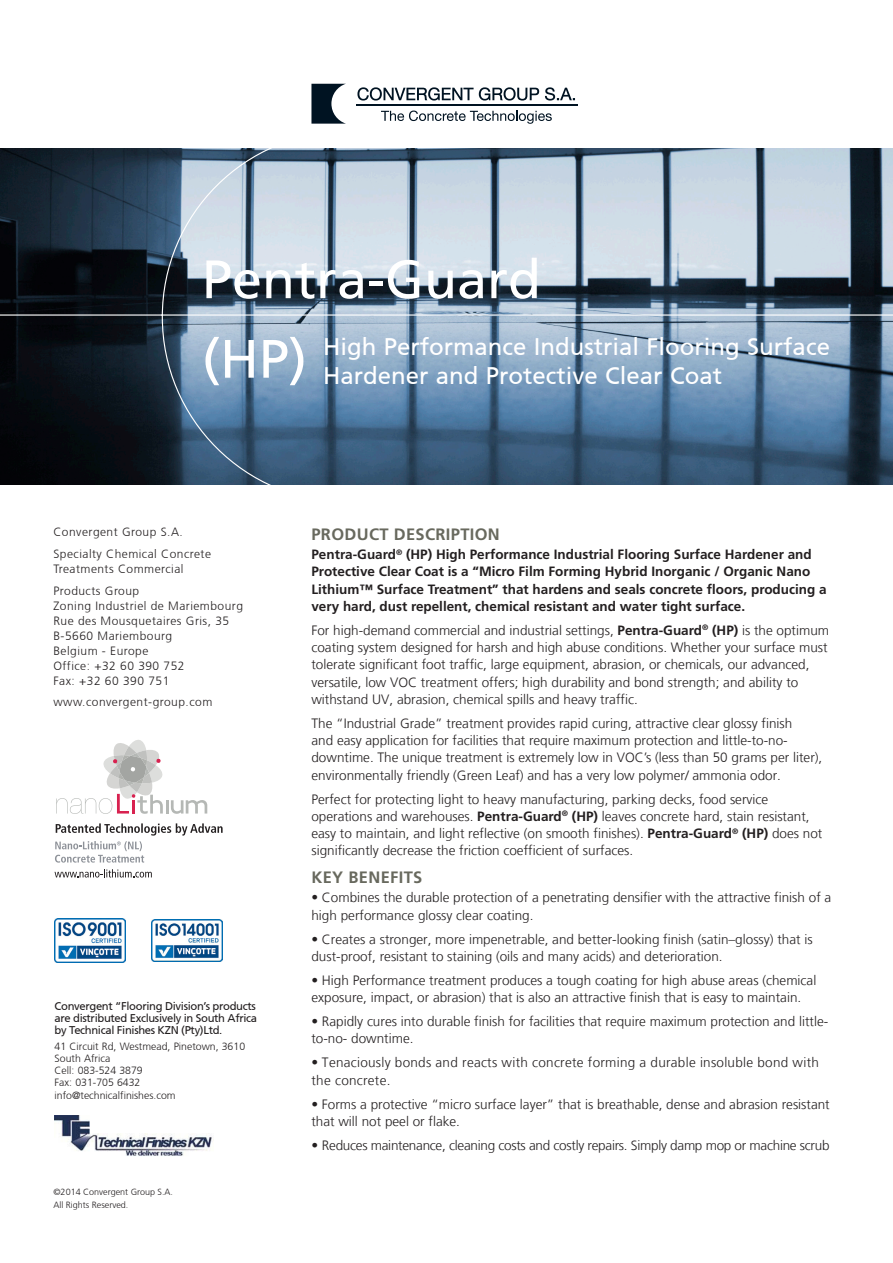
<style>
.page{position:relative;width:893px;height:1263px;background:#fff}
.page>*{position:absolute;margin:0;border:0;box-sizing:border-box;transform-origin:0 0}
.t1{font:54px/79.5px "Frutiger CE";color:#fff}
.t2{font:24px/28.5px "Frutiger CE";color:#fff}
.t3{font:700 16.5px "Frutiger LT Std";letter-spacing:.02em;color:#68695e}
.t4{font:300 13.5px/17.2px "Frutiger LT";color:#231f20}
.t5{font:700 13.5px/17.2px "Frutiger LT Std";color:#231f20}
.t6{font:300 13.5px/17.2px "Frutiger LT";letter-spacing:.02em;color:#231f20}
.t7{font:300 13.5px "Frutiger LT";letter-spacing:-.02em;color:#231f20}
.t8{font:300 12px/15px "Frutiger CE";letter-spacing:.04em;color:#231f20}
.t9{font:11.25px/12px "Frutiger CE";letter-spacing:-.03em;color:#231f20;text-align:justify}
.t10{font:300 10.5px/12.1px "Frutiger CE";color:#231f20}
.t11{font:300 9px/13.5px "Frutiger CE";color:#231f20}
.s1{font-family:"Frutiger LT Std";font-weight:700}
</style>
<div class="page">
<svg style="left:0;top:148px;width:893px;height:337px;background:#667b8f"></svg>
<svg style="left:56px;top:740px;width:151px;height:74px"></svg>
<svg style="left:56px;top:823px;width:167px;height:12px"></svg>
<svg style="left:55px;top:841px;width:89px;height:22px"></svg>
<svg style="left:55px;top:869px;width:97px;height:8px"></svg>
<svg style="left:311px;top:84px;width:35px;height:40px"></svg>
<svg style="left:381px;top:111px;width:171px;height:13px"></svg>
<svg style="left:357px;top:87px;width:218px;height:14px"></svg>
<hr style="left:356px;top:104px;width:221px;height:1px;background:#001322">
<img style="left:55px;top:918px;width:71px;height:44px">
<img style="left:152px;top:919px;width:71px;height:43px">
<img style="left:55px;top:1116px;width:157px;height:40px">
<h1 class="t1" style="left:202px;top:239px;width:341px">Pentra-Guard (HP)</h1>
<h2 class="t2" style="left:323px;top:333px;width:508px">High Performance Industrial Flooring Surface<br>Hardener and Protective Clear Coat</h2>
<p class="t8" style="left:53px;top:521px;width:159px;line-height:21.8px">Convergent Group S.A.<br>Specialty Chemical Concrete</p>
<p class="t8" style="left:53px;top:558px;width:132px;line-height:21.8px">Treatments Commercial<br>Products Group</p>
<p class="t8" style="left:53px;top:598px;width:191px">Zoning Industriel de Mariembourg<br>Rue des Mousquetaires Gris, 35<br>B-5660 Mariembourg<br>Belgium - Europe<br>Office: +32 60 390 752<br>Fax: +32 60 390 751</p>
<p class="t8" style="left:53px;top:694px;width:160px">www.convergent-group.com</p>
<p class="t9" style="left:55px;top:1000px;width:204px">Convergent “Flooring Division’s products are distributed Exclusively in South Africa by Technical Finishes KZN (Pty)Ltd.</p>
<p class="t10" style="left:55px;top:1040px;width:192px">41 Circuit Rd, Westmead, Pinetown, 3610<br>South Africa<br>Cell: 083-524 3879<br>Fax: 031-705 6432 info@technicalfinishes.com</p>
<p class="t11" style="left:53px;top:1185px;width:121px">©2014 Convergent Group S.A.<br>All Rights Reserved.</p>
<p class="t3" style="left:311px;top:524px;width:190px">PRODUCT DESCRIPTION</p>
<p class="t5" style="left:311px;top:546px;width:517px">Pentra-Guard<sup>®</sup> (HP) High Performance Industrial Flooring Surface Hardener and Protective Clear Coat is a “Micro Film Forming Hybrid Inorganic / Organic Nano Lithium™ Surface Treatment” that hardens and seals concrete floors, producing a very hard, dust repellent, chemical resistant and water tight surface.</p>
<p class="t4" style="left:311px;top:622px;width:519px">For high-demand commercial and industrial settings, <span class="s1">Pentra-Guard</span><sup>®</sup> <span class="s1">(HP)</span> is the optimum coating system designed for harsh and high abuse conditions. Whether your surface must tolerate significant foot traffic, large equipment, abrasion, or chemicals, our advanced, versatile, low VOC treatment offers; high durability and bond strength; and ability to withstand UV, abrasion, chemical spills and heavy traffic.</p>
<p class="t4" style="left:311px;top:715px;width:512px">The “Industrial Grade” treatment provides rapid curing, attractive clear glossy finish<br>and easy application for facilities that require maximum protection and little-to-no&shy;downtime. The unique treatment is extremely low in VOC’s (less than 50 grams per liter), environmentally friendly (Green Leaf) and has a very low polymer/ ammonia odor.</p>
<p class="t4" style="left:311px;top:790px;width:512px">Perfect for protecting light to heavy manufacturing, parking decks, food service operations and warehouses. <span class="s1">Pentra-Guard</span><sup>®</sup> <span class="s1">(HP)</span> leaves concrete hard, stain resistant, easy to maintain, and light reflective (on smooth finishes). <span class="s1">Pentra-Guard</span><sup>®</sup> <span class="s1">(HP)</span> does not significantly decrease the friction coefficient of surfaces.</p>
<p class="t3" style="left:311px;top:867px;width:112px">KEY BENEFITS</p>
<p class="t4" style="left:311px;top:889px;width:521px">• Combines the durable protection of a penetrating densifier with the attractive finish of a high performance glossy clear coating.</p>
<p class="t4" style="left:311px;top:930px;width:503px">• Creates a stronger, more impenetrable, and better-looking finish (satin–glossy) that is dust-proof, resistant to staining (oils and many acids) and deterioration.</p>
<p class="t4" style="left:311px;top:972px;width:506px">• High Performance treatment produces a tough coating for high abuse areas (chemical exposure, impact, or abrasion) that is also an attractive finish that is easy to maintain.</p>
<p class="t4" style="left:311px;top:1013px;width:518px">• Rapidly cures into durable finish for facilities that require maximum protection and little&shy;to-no- downtime.</p>
<p class="t6" style="left:311px;top:1054px;width:509px">• Tenaciously bonds and reacts with concrete forming a durable insoluble bond with the concrete.</p>
<p class="t4" style="left:311px;top:1095px;width:520px">• Forms a protective “micro surface layer” that is breathable, dense and abrasion resistant that will not peel or flake.</p>
<p class="t7" style="left:311px;top:1137px;width:520px">• Reduces maintenance, cleaning costs and costly repairs. Simply damp mop or machine scrub</p>
</div>
